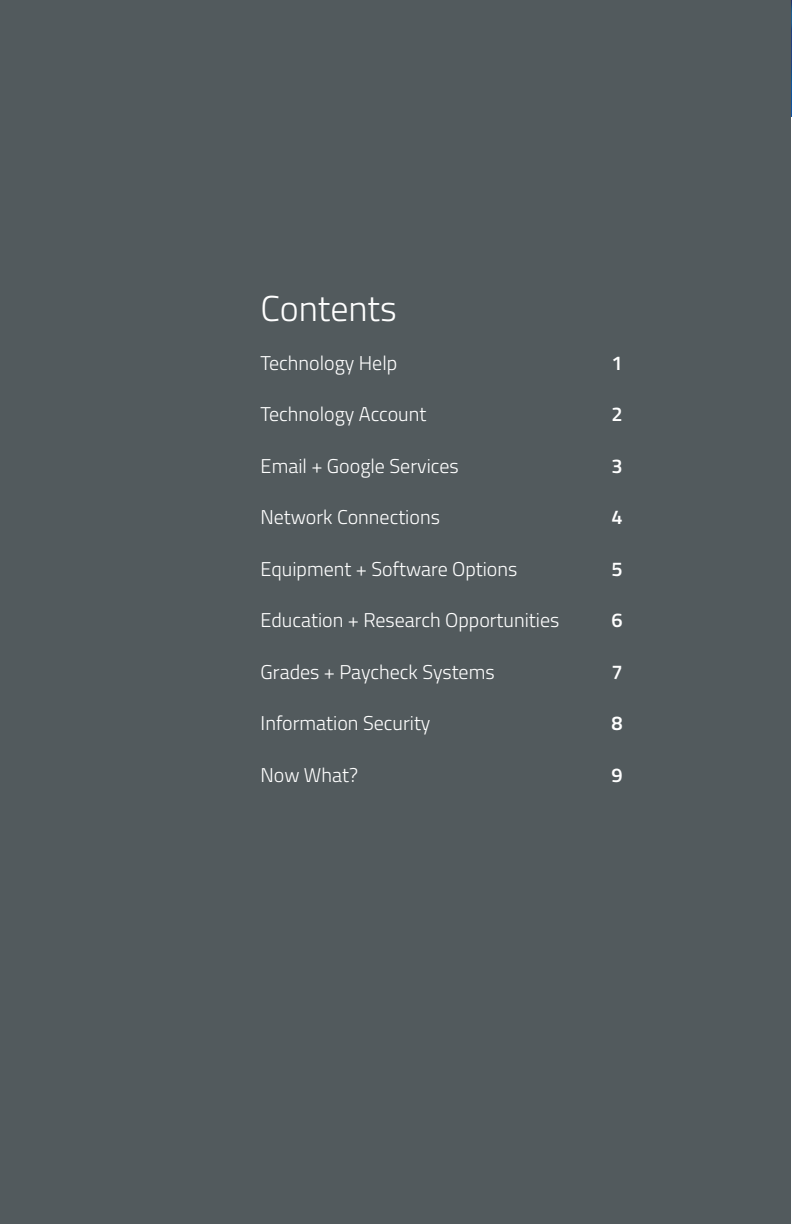
<style>
.page{position:relative;width:792px;height:1224px;background:#fff}
.page>*{position:absolute;margin:0;border:0;box-sizing:border-box;transform-origin:0 0}
.headline{font:300 36px "Titillium";color:#fff}
.body{font:300 20px "Titillium";color:#fff}
.body-2{font:600 20px "Titillium";color:#fff}
</style>
<div class="page">
<div style="left:0;top:0;width:791px;height:1224px;background:#525a5d"></div>
<h1 class="headline" style="left:261px;top:282px;width:138px">Contents</h1>
<p class="body" style="left:261px;top:348px;width:138px">Technology Help</p>
<p class="body-2" style="left:611px;top:348px;width:13px">1</p>
<p class="body" style="left:261px;top:400px;width:167px">Technology Account</p>
<p class="body-2" style="left:611px;top:399px;width:13px">2</p>
<p class="body" style="left:261px;top:451px;width:200px">Email + Google Services</p>
<p class="body-2" style="left:611px;top:451px;width:13px">3</p>
<p class="body" style="left:261px;top:503px;width:181px">Network Connections</p>
<p class="body-2" style="left:611px;top:502px;width:13px">4</p>
<p class="body" style="left:261px;top:554px;width:258px">Equipment + Software Options</p>
<p class="body-2" style="left:611px;top:554px;width:13px">5</p>
<p class="body" style="left:261px;top:606px;width:300px">Education + Research Opportunities</p>
<p class="body-2" style="left:611px;top:605px;width:13px">6</p>
<p class="body" style="left:261px;top:657px;width:236px">Grades + Paycheck Systems</p>
<p class="body-2" style="left:611px;top:657px;width:13px">7</p>
<p class="body" style="left:261px;top:709px;width:171px">Information Security</p>
<p class="body-2" style="left:611px;top:708px;width:13px">8</p>
<p class="body" style="left:261px;top:760px;width:99px">Now What?</p>
<p class="body-2" style="left:611px;top:760px;width:13px">9</p>
</div>
